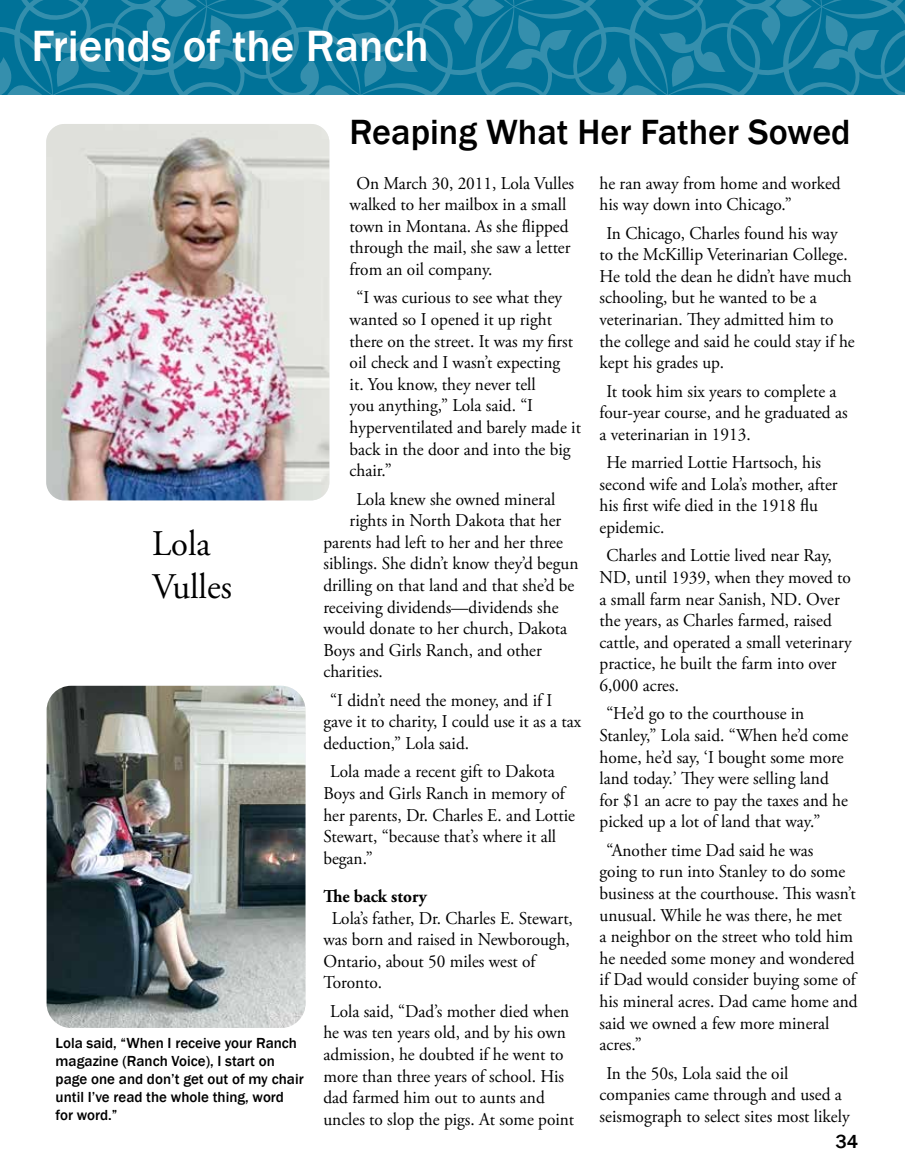
<style>
.page{position:relative;width:905px;height:1175px;background:#fff}
.page>*{position:absolute;margin:0;border:0;box-sizing:border-box;transform-origin:0 0}
.t1{font:500 45px "Franklin Gothic";color:#fff}
.t2{font:500 36px "Franklin Gothic";color:#000}
.t3{font:36px/43.2px "Adobe Garamond Pro";color:#000;scale:.96 1}
.t4{font:500 19.5px "Franklin Gothic";color:#000}
.t5{font:18px/21.6px "Adobe Garamond Pro";color:#000;scale:.96 1}
.t6{font:700 18px "Adobe Garamond Pro";color:#000;scale:.96 1}
.t7{font:500 15px/18px "Franklin Gothic";color:#000}
</style>
<div class="page">
<svg style="left:350px;top:0;width:554px;height:94px;background:#0f7a9e"></svg>
<svg style="left:822px;top:15px;width:28px;height:31px"></svg>
<svg style="left:669px;top:56px;width:27px;height:31px"></svg>
<svg style="left:775px;top:0;width:36px;height:22px"></svg>
<svg style="left:515px;top:15px;width:27px;height:31px"></svg>
<svg style="left:361px;top:56px;width:28px;height:31px"></svg>
<svg style="left:468px;top:0;width:36px;height:22px"></svg>
<svg style="left:622px;top:80px;width:36px;height:14px"></svg>
<svg style="left:0;top:0;width:350px;height:94px;background:#117b9e"></svg>
<img style="left:46px;top:124px;width:283px;height:376px">
<img style="left:47px;top:685px;width:258px;height:343px">
<h1 class="t1" style="left:32px;top:18px;width:399px">Friends of the Ranch</h1>
<h2 class="t3" style="left:152px;top:523px;width:85px">Lola<br>Vulles</h2>
<p class="t7" style="left:56px;top:1034px;width:249px">Lola said, “When I receive your Ranch magazine (Ranch Voice), I start on page one and don’t get out of my chair until I’ve read the whole thing, word for word.”</p>
<h2 class="t2" style="left:349px;top:110px;width:502px">Reaping What Her Father Sowed</h2>
<p class="t5" style="left:349px;top:173px;width:235px;text-indent:7px">On March 30, 2011, Lola Vulles walked to her mailbox in a small town in Montana. As she flipped through the mail, she saw a letter from an oil company.</p>
<p class="t5" style="left:349px;top:287px;width:242px;text-indent:7px">“I was curious to see what they wanted so I opened it up right there on the street. It was my first oil check and I wasn’t expecting<br>it. You know, they never tell<br>you anything,” Lola said. “I hyperventilated and barely made it back in the door and into the big chair.”</p>
<p class="t5" style="left:356px;top:488px;width:209px">Lola knew she owned mineral</p>
<p class="t5" style="left:349px;top:510px;width:222px">rights in North Dakota that her</p>
<p class="t5" style="left:323px;top:532px;width:251px">parents had left to her and her three</p>
<p class="t5" style="left:323px;top:553px;width:267px">siblings. She didn’t know they’d begun</p>
<p class="t5" style="left:323px;top:575px;width:263px">drilling on that land and that she’d be</p>
<p class="t5" style="left:323px;top:596px;width:246px">receiving dividends—dividends she</p>
<p class="t5" style="left:323px;top:618px;width:255px">would donate to her church, Dakota</p>
<p class="t5" style="left:323px;top:640px;width:229px">Boys and Girls Ranch, and other</p>
<p class="t5" style="left:323px;top:661px;width:63px">charities.</p>
<p class="t5" style="left:323px;top:690px;width:270px;text-indent:7px">“I didn’t need the money, and if I gave it to charity, I could use it as a tax deduction,” Lola said.</p>
<p class="t5" style="left:323px;top:761px;width:264px;text-indent:7px">Lola made a recent gift to Dakota<br>Boys and Girls Ranch in memory of her parents, Dr. Charles E. and Lottie<br>Stewart, “because that’s where it all began.”</p>
<p class="t6" style="left:323px;top:885px;width:109px">The back story</p>
<p class="t5" style="left:323px;top:907px;width:261px;text-indent:8px">Lola’s father, Dr. Charles E. Stewart, was born and raised in Newborough,<br>Ontario, about 50 miles west of<br>Toronto.</p>
<p class="t5" style="left:323px;top:1000px;width:263px;text-indent:7px">Lola said, “Dad’s mother died when he was ten years old, and by his own admission, he doubted if he went to more than three years of school. His dad farmed him out to aunts and uncles to slop the pigs. At some point</p>
<p class="t5" style="left:599px;top:173px;width:253px">he ran away from home and worked his way down into Chicago.”</p>
<p class="t5" style="left:599px;top:223px;width:267px;text-indent:7px">In Chicago, Charles found his way to the McKillip Veterinarian College.<br>He told the dean he didn’t have much schooling, but he wanted to be a veterinarian. They admitted him to the college and said he could stay if he kept his grades up.</p>
<p class="t5" style="left:599px;top:380px;width:260px;text-indent:7px">It took him six years to complete a four-year course, and he graduated as a veterinarian in 1913.</p>
<p class="t5" style="left:599px;top:452px;width:249px;text-indent:7px">He married Lottie Hartsoch, his second wife and Lola’s mother, after his first wife died in the 1918 flu epidemic.</p>
<p class="t5" style="left:599px;top:545px;width:264px;text-indent:7px">Charles and Lottie lived near Ray,<br>ND, until 1939, when they moved to a small farm near Sanish, ND. Over the years, as Charles farmed, raised cattle, and operated a small veterinary practice, he built the farm into over<br>6,000 acres.</p>
<p class="t5" style="left:599px;top:703px;width:260px;text-indent:7px">“He’d go to the courthouse in Stanley,” Lola said. “When he’d come home, he’d say, ‘I bought some more land today.’ They were selling land for $1 an acre to pay the taxes and he picked up a lot of land that way.”</p>
<p class="t5" style="left:599px;top:839px;width:270px;text-indent:7px">“Another time Dad said he was<br>going to run into Stanley to do some business at the courthouse. This wasn’t unusual. While he was there, he met<br>a neighbor on the street who told him he needed some money and wondered if Dad would consider buying some of his mineral acres. Dad came home and said we owned a few more mineral acres.”</p>
<p class="t5" style="left:599px;top:1062px;width:262px;text-indent:7px">In the 50s, Lola said the oil companies came through and used a seismograph to select sites most likely</p>
<p class="t4" style="left:835px;top:1129px;width:24px">34</p>
</div>
